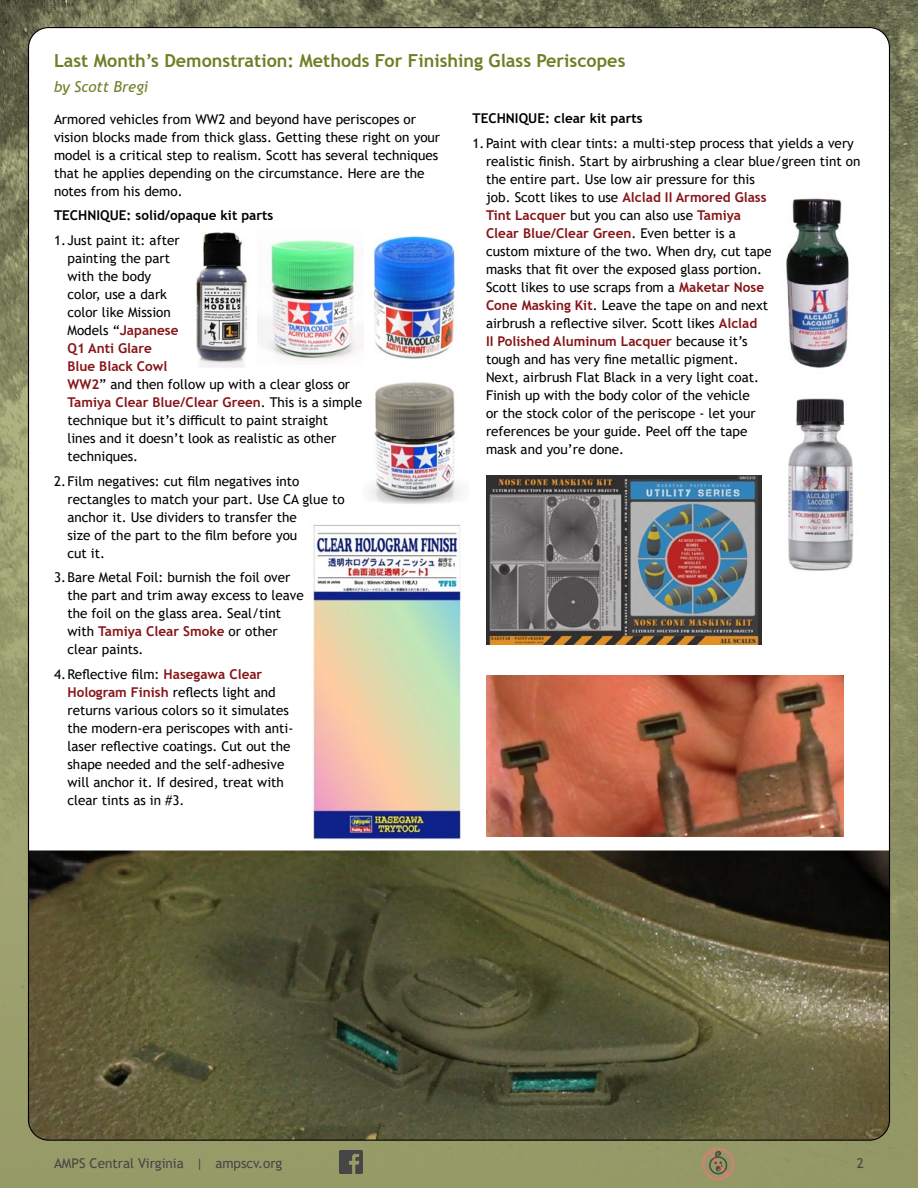
<style>
.page{position:relative;width:918px;height:1188px;background:#fff}
.page>*{position:absolute;margin:0;border:0;box-sizing:border-box;transform-origin:0 0}
.t1{font:700 18px "Trebuchet MS";color:#737d26}
.t2{font:italic 15px "Trebuchet MS";color:#737d26}
.t3{font:13.5px/18px "Trebuchet MS";color:#000}
.t4{font:700 13.5px "Trebuchet MS";color:#000}
.t5{font:13.5px "Trebuchet MS";color:#464646}
.s1{font-weight:700;color:#861418}
</style>
<div class="page">
<img style="left:0;top:0;width:918px;height:1188px">
<div style="left:28px;top:28px;width:862px;height:1112px;background:#fff;border-radius:20px"></div>
<img style="left:28px;top:850px;width:862px;height:290px">
<img style="left:313px;top:525px;width:148px;height:315px">
<img style="left:196px;top:232px;width:51px;height:136px">
<img style="left:486px;top:476px;width:276px;height:169px">
<img style="left:370px;top:382px;width:91px;height:122px">
<img style="left:258px;top:236px;width:198px;height:125px">
<img style="left:788px;top:398px;width:66px;height:173px">
<img style="left:786px;top:198px;width:63px;height:171px">
<img style="left:486px;top:675px;width:358px;height:162px">
<svg style="left:702px;top:1148px;width:32px;height:32px"></svg>
<img style="left:340px;top:1151px;width:23px;height:23px">
<h1 class="t1" style="left:54px;top:50px;width:573px">Last Month’s Demonstration: Methods For Finishing Glass Periscopes</h1>
<p class="t2" style="left:54px;top:78px;width:96px">by Scott Bregi</p>
<p class="t3" style="left:54px;top:110px;width:388px">Armored vehicles from WW2 and beyond have periscopes or vision blocks made from thick glass. Getting these right on your model is a critical step to realism. Scott has several techniques that he applies depending on the circumstance. Here are the notes from his demo.</p>
<p class="t4" style="left:54px;top:207px;width:221px">TECHNIQUE: solid/opaque kit parts</p>
<p class="t3" style="left:68px;top:231px;width:296px;text-indent:-14px">1.Just paint it: after<br>painting the part<br>with the body<br>color, use a dark<br>color like Mission<br>Models “<span class="s1">Japanese<br>Q1 Anti Glare<br>Blue Black Cowl<br>WW2</span>” and then follow up with a clear gloss or<br><span class="s1">Tamiya Clear Blue/Clear Green</span>. This is a simple technique but it’s difficult to paint straight<br>lines and it doesn’t look as realistic as other techniques.</p>
<p class="t3" style="left:68px;top:472px;width:279px;text-indent:-14px">2.Film negatives: cut film negatives into rectangles to match your part. Use CA glue to anchor it. Use dividers to transfer the<br>size of the part to the film before you<br>cut it.</p>
<p class="t3" style="left:68px;top:569px;width:238px;text-indent:-14px">3.Bare Metal Foil: burnish the foil over the part and trim away excess to leave the foil on the glass area. Seal/tint with <span class="s1">Tamiya Clear Smoke</span> or other clear paints.</p>
<p class="t3" style="left:67px;top:665px;width:227px;text-indent:-13px">4.Reflective film: <span class="s1">Hasegawa Clear Hologram Finish</span> reflects light and returns various colors so it simulates the modern-era periscopes with anti&shy;laser reflective coatings. Cut out the shape needed and the self-adhesive will anchor it. If desired, treat with clear tints as in #3.</p>
<p class="t4" style="left:472px;top:110px;width:172px">TECHNIQUE: clear kit parts</p>
<p class="t3" style="left:486px;top:134px;width:376px;text-indent:-14px">1.Paint with clear tints: a multi-step process that yields a very realistic finish. Start by airbrushing a clear blue/green tint on the entire part. Use low air pressure for this<br>job. Scott likes to use <span class="s1">Alclad II Armored Glass<br>Tint Lacquer</span> but you can also use <span class="s1">Tamiya<br>Clear Blue/Clear Green</span>. Even better is a<br>custom mixture of the two. When dry, cut tape<br>masks that fit over the exposed glass portion.<br>Scott likes to use scraps from a <span class="s1">Maketar Nose<br>Cone Masking Kit</span>. Leave the tape on and next<br>airbrush a reflective silver. Scott likes <span class="s1">Alclad<br>II Polished Aluminum Lacquer</span> because it’s<br>tough and has very fine metallic pigment.<br>Next, airbrush Flat Black in a very light coat.<br>Finish up with the body color of the vehicle<br>or the stock color of the periscope - let your<br>references be your guide. Peel off the tape<br>mask and you’re done.</p>
<p class="t5" style="left:54px;top:1154px;width:230px">AMPS Central Virginia | ampscv.org</p>
<p class="t5" style="left:857px;top:1154px;width:9px">2</p>
</div>
